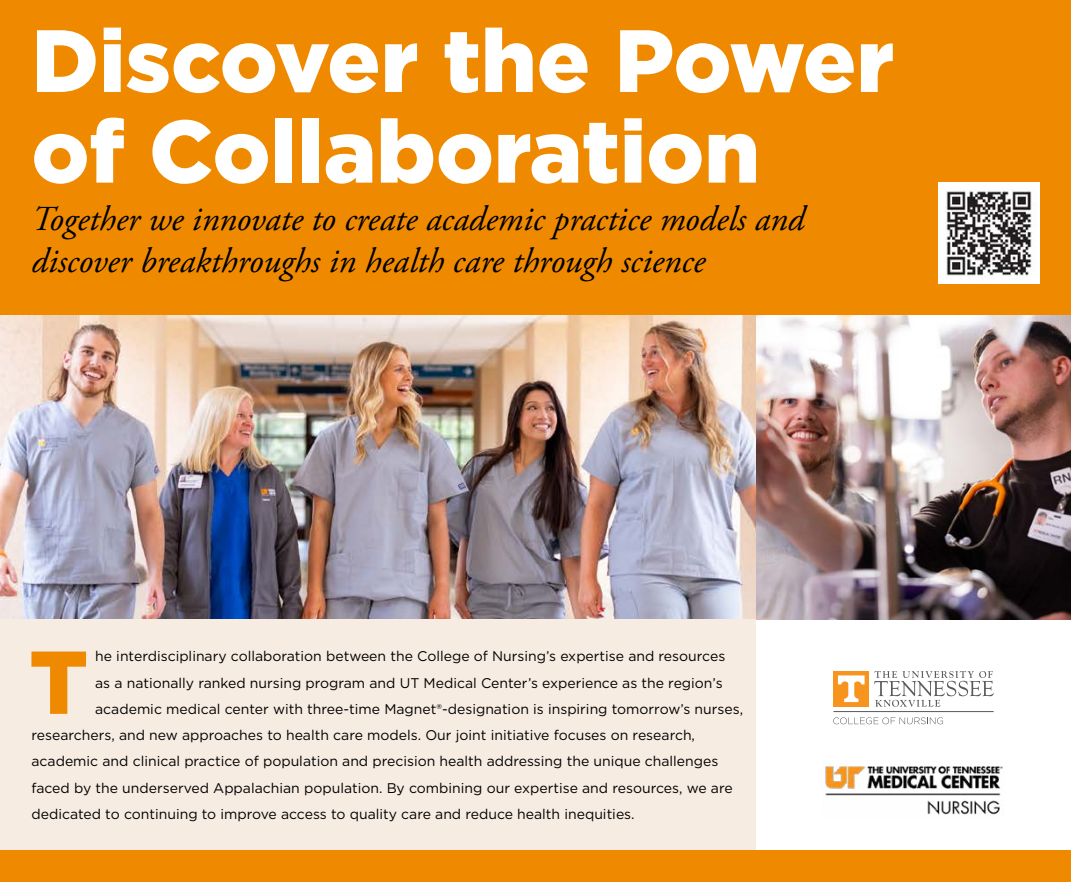
<style>
.page{position:relative;width:1071px;height:882px;background:#fff}
.page>*{position:absolute;margin:0;border:0;box-sizing:border-box;transform-origin:0 0}
.t1{font:900 89.08px "Gotham";color:#ef8a00}
.t2{font:900 88.2px/90.6px "Gotham";color:#fff}
.t3{font:italic 35px/42px "Adobe Garamond Pro";color:#000}
.t4{font:14px "Gotham";color:#000}
</style>
<div class="page">
<div style="left:0;top:0;width:1071px;height:315px;background:#ef8a00"></div>
<img style="left:0;top:315px;width:1071px;height:305px">
<div style="left:0;top:620px;width:756px;height:262px;background:#f6ece2"></div>
<hr style="left:833px;top:711px;width:161px;height:1px;background:#58595b">
<svg style="left:874px;top:671px;width:120px;height:36px"></svg>
<div style="left:833px;top:671px;width:36px;height:36px;background:#f7941e"></div>
<svg style="left:838px;top:675px;width:27px;height:27px"></svg>
<svg style="left:833px;top:717px;width:110px;height:7px"></svg>
<img style="left:825px;top:766px;width:178px;height:49px">
<div style="left:0;top:850px;width:1071px;height:32px;background:#ef8a00"></div>
<img style="left:939px;top:183px;width:101px;height:101px">
<h2 class="t2" style="left:32px;top:15px;width:864px">Discover the Power of Collaboration</h2>
<h3 class="t3" style="left:32px;top:199px;width:774px">Together we innovate to create academic practice models and discover breakthroughs in health care through science</h3>
<h1 class="t1" style="left:29px;top:621px;width:60px">T</h1>
<p class="t4" style="left:95px;top:647px;width:632px">he interdisciplinary collaboration between the College of Nursing’s expertise and resources</p>
<p class="t4" style="left:95px;top:674px;width:629px">as a nationally ranked nursing program and UT Medical Center’s experience as the region’s</p>
<p class="t4" style="left:95px;top:700px;width:650px">academic medical center with three-time Magnet®-designation is inspiring tomorrow’s nurses,</p>
<p class="t4" style="left:32px;top:726px;width:665px">researchers, and new approaches to health care models. Our joint initiative focuses on research,</p>
<p class="t4" style="left:32px;top:752px;width:688px">academic and clinical practice of population and precision health addressing the unique challenges</p>
<p class="t4" style="left:32px;top:779px;width:703px">faced by the underserved Appalachian population. By combining our expertise and resources, we are</p>
<p class="t4" style="left:32px;top:805px;width:605px">dedicated to continuing to improve access to quality care and reduce health inequities.</p>
</div>
